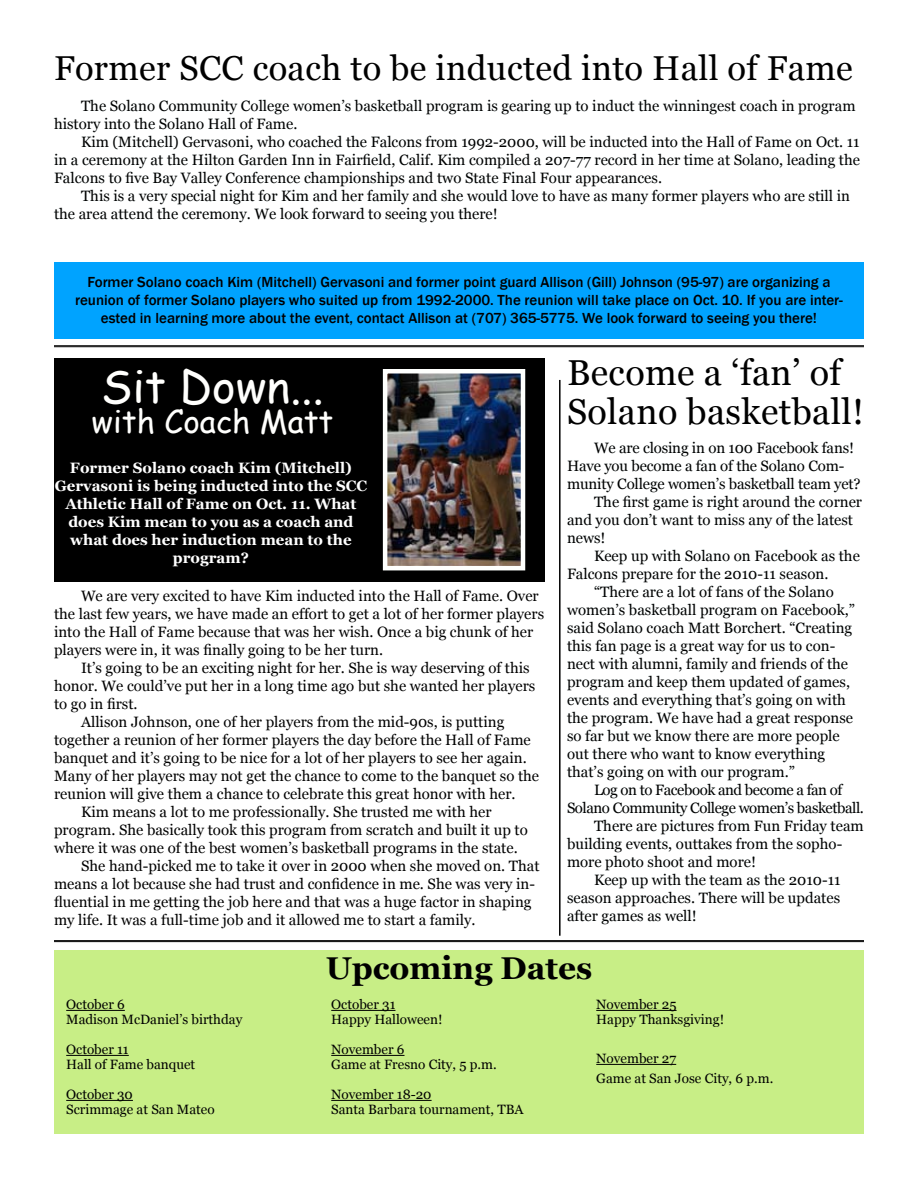
<style>
.page{position:relative;width:918px;height:1188px;background:#fff}
.page>*{position:absolute;margin:0;border:0;box-sizing:border-box;transform-origin:0 0}
.t1{font:45px "Comic Sans MS";color:#fffffd}
.t2{font:36px/39px "Georgia";letter-spacing:.01em;color:#000}
.t3{font:34.5px "Georgia";letter-spacing:.01em;color:#000}
.t4{font:31.5px "Comic Sans MS";color:#fffffd}
.t5{font:700 31.5px "Georgia";color:#000}
.t6{font:15px/18px "Georgia";color:#000}
.t7{font:500 15px/18px "Franklin Gothic";color:#000;text-align:center}
.t8{font:700 15px/18px "Georgia";color:#fff;text-align:center}
.t9{font:15px "Georgia";letter-spacing:-.03em;color:#000}
.t10{font:13.5px/15px "Georgia";color:#000}
</style>
<div class="page">
<div style="left:54px;top:358px;width:490px;height:224px;background:#000"></div>
<img style="left:388px;top:374px;width:132px;height:191px">
<div style="left:383px;top:369px;width:142px;height:201px;border:4px solid #fefffd"></div>
<div style="left:54px;top:951px;width:810px;height:183px;background:#c8ee86"></div>
<hr style="left:66px;top:1010px;width:59px;height:1px;background:#000">
<hr style="left:66px;top:1055px;width:63px;height:1px;background:#000">
<hr style="left:66px;top:1100px;width:67px;height:1px;background:#000">
<hr style="left:331px;top:1010px;width:64px;height:1px;background:#000">
<hr style="left:331px;top:1055px;width:74px;height:1px;background:#000">
<hr style="left:331px;top:1100px;width:101px;height:1px;background:#000">
<hr style="left:596px;top:1010px;width:81px;height:1px;background:#000">
<hr style="left:596px;top:1064px;width:80px;height:1px;background:#000">
<hr style="left:54px;top:345px;width:810px;height:1px;background:#000">
<hr style="left:54px;top:346px;width:810px;height:1px;background:#000">
<div style="left:54px;top:263px;width:810px;height:76px;background:#00a3ff"></div>
<hr style="left:54px;top:940px;width:810px;height:1px;background:#000">
<hr style="left:54px;top:941px;width:810px;height:1px;background:#000">
<hr style="left:559px;top:380px;width:2px;height:556px;background:#000">
<h3 class="t3" style="left:54px;top:49px;width:800px">Former SCC coach to be inducted into Hall of Fame</h3>
<p class="t6" style="left:54px;top:97px;width:803px;text-indent:27px">The Solano Community College women’s basketball program is gearing up to induct the winningest coach in program history into the Solano Hall of Fame.</p>
<p class="t6" style="left:54px;top:133px;width:808px;text-align:justify;text-indent:27px">Kim (Mitchell) Gervasoni, who coached the Falcons from 1992-2000, will be inducted into the Hall of Fame on Oct. 11 in a ceremony at the Hilton Garden Inn in Fairfield, Calif. Kim compiled a 207-77 record in her time at Solano, leading the Falcons to five Bay Valley Conference championships and two State Final Four appearances.</p>
<p class="t6" style="left:54px;top:187px;width:798px;text-indent:27px">This is a very special night for Kim and her family and she would love to have as many former players who are still in the area attend the ceremony. We look forward to seeing you there!</p>
<p class="t7" style="left:75px;top:273px;width:769px">Former Solano coach Kim (Mitchell) Gervasoni and former point guard Allison (Gill) Johnson (95-97) are organizing a reunion of former Solano players who suited up from 1992-2000. The reunion will take place on Oct. 10. If you are inter&shy;ested in learning more about the event, contact Allison at (707) 365-5775. We look forward to seeing you there!</p>
<h2 class="t2" style="left:567px;top:353px;width:298px">Become a ‘fan’ of<br>Solano basketball!</h2>
<p class="t6" style="left:594px;top:439px;width:262px">We are closing in on 100 Facebook fans!</p>
<p class="t6" style="left:567px;top:457px;width:279px">Have you become a fan of the Solano Com-</p>
<p class="t6" style="left:567px;top:475px;width:295px">munity College women’s basketball team yet?</p>
<p class="t6" style="left:594px;top:493px;width:270px">The first game is right around the corner</p>
<p class="t6" style="left:567px;top:511px;width:288px">and you don’t want to miss any of the latest</p>
<p class="t6" style="left:567px;top:529px;width:40px">news!</p>
<p class="t6" style="left:594px;top:547px;width:267px">Keep up with Solano on Facebook as the</p>
<p class="t6" style="left:567px;top:565px;width:263px">Falcons prepare for the 2010-11 season.</p>
<p class="t6" style="left:594px;top:583px;width:241px">“There are a lot of fans of the Solano</p>
<p class="t6" style="left:567px;top:601px;width:289px">women’s basketball program on Facebook,”</p>
<p class="t6" style="left:567px;top:619px;width:287px">said Solano coach Matt Borchert. “Creating</p>
<p class="t6" style="left:567px;top:637px;width:270px">this fan page is a great way for us to con-</p>
<p class="t6" style="left:567px;top:655px;width:283px">nect with alumni, family and friends of the</p>
<p class="t6" style="left:567px;top:673px;width:285px">program and keep them updated of games,</p>
<p class="t6" style="left:567px;top:691px;width:280px">events and everything that’s going on with</p>
<p class="t6" style="left:567px;top:709px;width:288px">the program. We have had a great response</p>
<p class="t6" style="left:567px;top:727px;width:274px">so far but we know there are more people</p>
<p class="t6" style="left:567px;top:745px;width:260px">out there who want to know everything</p>
<p class="t6" style="left:567px;top:763px;width:229px">that’s going on with our program.”</p>
<p class="t9" style="left:594px;top:781px;width:250px">Log on to Facebook and become a fan of</p>
<p class="t9" style="left:567px;top:799px;width:298px">Solano Community College women’s basketball.</p>
<p class="t6" style="left:594px;top:817px;width:271px">There are pictures from Fun Friday team</p>
<p class="t6" style="left:567px;top:835px;width:277px">building events, outtakes from the sopho-</p>
<p class="t6" style="left:567px;top:853px;width:191px">more photo shoot and more!</p>
<p class="t6" style="left:594px;top:871px;width:248px">Keep up with the team as the 2010-11</p>
<p class="t6" style="left:567px;top:889px;width:275px">season approaches. There will be updates</p>
<p class="t6" style="left:567px;top:907px;width:131px">after games as well!</p>
<h1 class="t1" style="left:101px;top:354px;width:224px">Sit Down...</h1>
<h3 class="t4" style="left:92px;top:399px;width:243px">with Coach Matt</h3>
<p class="t8" style="left:55px;top:458px;width:314px">Former Solano coach Kim (Mitchell)<br>Gervasoni is being inducted into the SCC<br>Athletic Hall of Fame on Oct. 11. What does Kim mean to you as a coach and what does her induction mean to the program?</p>
<p class="t6" style="left:54px;top:587px;width:492px;text-indent:27px">We are very excited to have Kim inducted into the Hall of Fame. Over the last few years, we have made an effort to get a lot of her former players into the Hall of Fame because that was her wish. Once a big chunk of her players were in, it was finally going to be her turn.</p>
<p class="t6" style="left:81px;top:659px;width:450px">It’s going to be an exciting night for her. She is way deserving of this</p>
<p class="t6" style="left:54px;top:677px;width:483px">honor. We could’ve put her in a long time ago but she wanted her players</p>
<p class="t6" style="left:54px;top:695px;width:85px">to go in first.</p>
<p class="t6" style="left:81px;top:713px;width:425px">Allison Johnson, one of her players from the mid-90s, is putting</p>
<p class="t6" style="left:54px;top:731px;width:478px">together a reunion of her former players the day before the Hall of Fame</p>
<p class="t6" style="left:54px;top:749px;width:474px">banquet and it’s going to be nice for a lot of her players to see her again.</p>
<p class="t6" style="left:54px;top:767px;width:487px">Many of her players may not get the chance to come to the banquet so the</p>
<p class="t6" style="left:54px;top:785px;width:463px">reunion will give them a chance to celebrate this great honor with her.</p>
<p class="t6" style="left:81px;top:803px;width:412px">Kim means a lot to me professionally. She trusted me with her</p>
<p class="t6" style="left:54px;top:821px;width:475px">program. She basically took this program from scratch and built it up to</p>
<p class="t6" style="left:54px;top:839px;width:465px">where it was one of the best women’s basketball programs in the state.</p>
<p class="t6" style="left:81px;top:857px;width:460px">She hand-picked me to take it over in 2000 when she moved on. That</p>
<p class="t6" style="left:54px;top:875px;width:483px">means a lot because she had trust and confidence in me. She was very in-</p>
<p class="t6" style="left:54px;top:893px;width:479px">fluential in me getting the job here and that was a huge factor in shaping</p>
<p class="t6" style="left:54px;top:911px;width:423px">my life. It was a full-time job and it allowed me to start a family.</p>
<h3 class="t5" style="left:326px;top:950px;width:268px">Upcoming Dates</h3>
<p class="t10" style="left:66px;top:997px;width:178px">October 6<br>Madison McDaniel’s birthday</p>
<p class="t10" style="left:66px;top:1042px;width:131px">October 11<br>Hall of Fame banquet</p>
<p class="t10" style="left:66px;top:1087px;width:150px">October 30<br>Scrimmage at San Mateo</p>
<p class="t10" style="left:331px;top:997px;width:113px">October 31<br>Happy Halloween!</p>
<p class="t10" style="left:331px;top:1042px;width:167px">November 6<br>Game at Fresno City, 5 p.m.</p>
<p class="t10" style="left:331px;top:1087px;width:194px">November 18-20<br>Santa Barbara tournament, TBA</p>
<p class="t10" style="left:596px;top:997px;width:129px">November 25<br>Happy Thanksgiving!</p>
<p class="t10" style="left:596px;top:1049px;width:179px;line-height:19.5px">November 27<br>Game at San Jose City, 6 p.m.</p>
</div>
